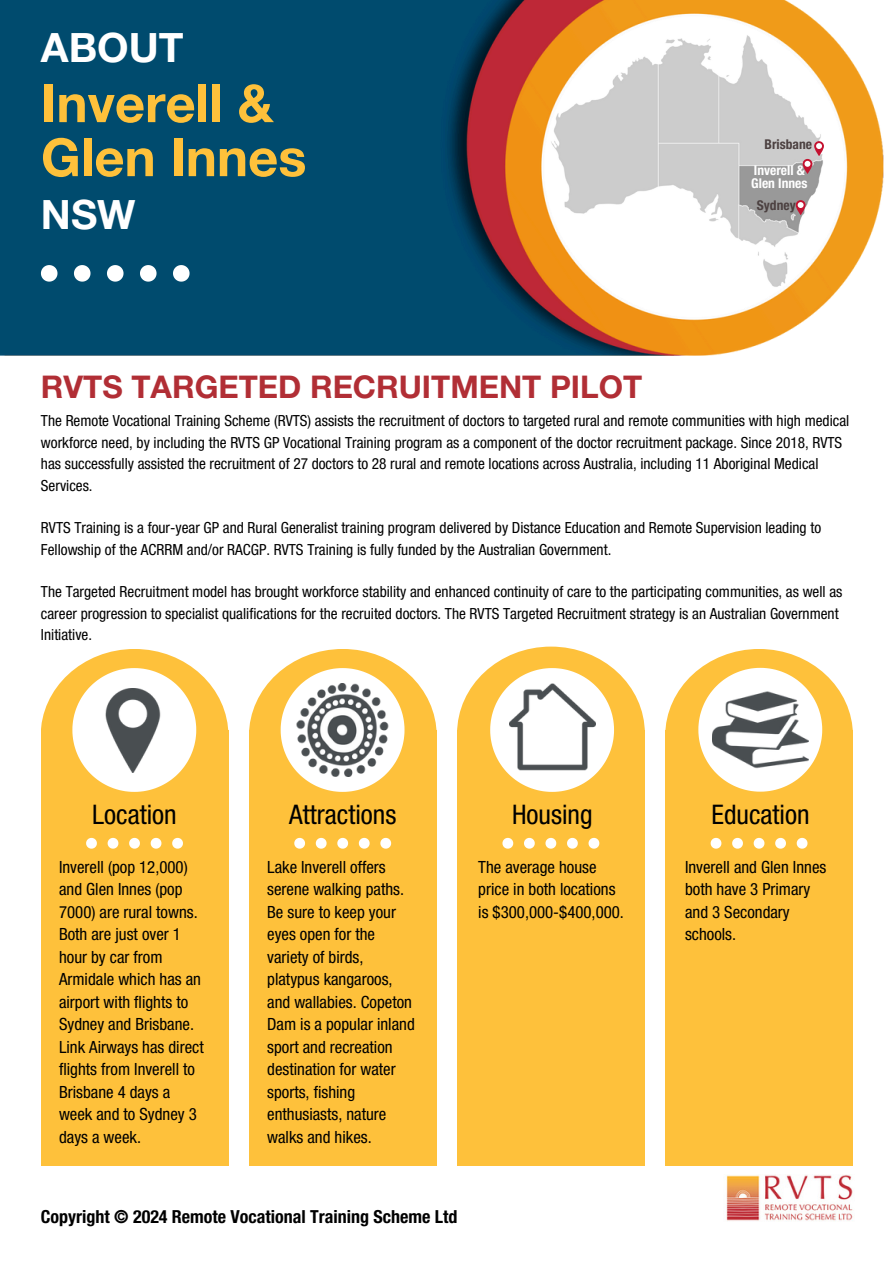
<style>
.page{position:relative;width:894px;height:1264px;background:#fff}
.page>*{position:absolute;margin:0;border:0;box-sizing:border-box;transform-origin:0 0}
.t1{font:700 52.5px/54px "Helvetica Neue LT Pro";color:#fec13b}
.t2{font:700 40.5px "Helvetica Neue LT Pro";color:#fff}
.t3{font:700 31.35px "Helvetica Neue LT Pro";color:#b12e35}
.t4{font:condensed 27px "Helvetica Neue LT Pro";color:#000}
.t5{font:700 condensed 18px "Helvetica Neue LT Pro";color:#000}
.t6{font:condensed 16.8px/22.5px "Helvetica Neue LT Pro";color:#000}
.t7{font:condensed 15.3px/21.3px "Helvetica Neue LT Pro";color:#000}
.t8{font:700 condensed 13.5px "Helvetica Neue LT Pro";color:#fff}
.t9{font:700 condensed 13.5px "Helvetica Neue LT Pro";color:#4c4141}
</style>
<div class="page">
<img style="left:726px;top:1174px;width:127px;height:47px">
<img style="left:0;top:0;width:884px;height:355px">
<div style="left:41px;top:730px;width:187px;height:435px;background:#fec13b"></div>
<div style="left:41px;top:649px;width:187px;height:174px;background:#fec13b;border-radius:50%"></div>
<svg style="left:72px;top:668px;width:124px;height:124px"></svg>
<img style="left:91px;top:688px;width:84px;height:84px">
<svg style="left:86px;top:837px;width:11px;height:11px"></svg>
<svg style="left:108px;top:837px;width:10px;height:11px"></svg>
<svg style="left:129px;top:837px;width:11px;height:11px"></svg>
<svg style="left:151px;top:837px;width:10px;height:11px"></svg>
<svg style="left:172px;top:837px;width:11px;height:11px"></svg>
<svg style="left:41px;top:265px;width:16px;height:16px"></svg>
<svg style="left:74px;top:265px;width:16px;height:16px"></svg>
<svg style="left:107px;top:265px;width:16px;height:16px"></svg>
<svg style="left:140px;top:265px;width:16px;height:16px"></svg>
<svg style="left:173px;top:265px;width:16px;height:16px"></svg>
<div style="left:249px;top:730px;width:187px;height:435px;background:#fec13b"></div>
<div style="left:249px;top:649px;width:187px;height:174px;background:#fec13b;border-radius:50%"></div>
<svg style="left:280px;top:668px;width:124px;height:124px"></svg>
<img style="left:296px;top:683px;width:93px;height:93px">
<svg style="left:294px;top:837px;width:11px;height:11px"></svg>
<svg style="left:316px;top:837px;width:10px;height:11px"></svg>
<svg style="left:337px;top:837px;width:11px;height:11px"></svg>
<svg style="left:359px;top:837px;width:10px;height:11px"></svg>
<svg style="left:380px;top:837px;width:11px;height:11px"></svg>
<div style="left:457px;top:730px;width:187px;height:435px;background:#fec13b"></div>
<div style="left:457px;top:646px;width:187px;height:174px;background:#fec13b;border-radius:50%"></div>
<svg style="left:490px;top:668px;width:124px;height:124px"></svg>
<img style="left:509px;top:683px;width:86px;height:87px">
<svg style="left:502px;top:837px;width:11px;height:11px"></svg>
<svg style="left:524px;top:837px;width:10px;height:11px"></svg>
<svg style="left:545px;top:837px;width:11px;height:11px"></svg>
<svg style="left:567px;top:837px;width:10px;height:11px"></svg>
<svg style="left:588px;top:837px;width:11px;height:11px"></svg>
<div style="left:665px;top:730px;width:187px;height:435px;background:#fec13b"></div>
<div style="left:665px;top:649px;width:187px;height:174px;background:#fec13b;border-radius:50%"></div>
<svg style="left:698px;top:668px;width:124px;height:123px"></svg>
<img style="left:712px;top:682px;width:96px;height:95px">
<svg style="left:710px;top:837px;width:11px;height:11px"></svg>
<svg style="left:732px;top:837px;width:10px;height:11px"></svg>
<svg style="left:753px;top:837px;width:11px;height:11px"></svg>
<svg style="left:775px;top:837px;width:10px;height:11px"></svg>
<svg style="left:796px;top:837px;width:11px;height:11px"></svg>
<img style="left:550px;top:34px;width:273px;height:253px">
<svg style="left:802px;top:159px;width:10px;height:14px"></svg>
<svg style="left:804px;top:161px;width:6px;height:6px"></svg>
<svg style="left:795px;top:200px;width:10px;height:15px"></svg>
<svg style="left:797px;top:202px;width:6px;height:6px"></svg>
<svg style="left:813px;top:141px;width:10px;height:15px"></svg>
<svg style="left:815px;top:143px;width:6px;height:6px"></svg>
<p class="t2" style="left:41px;top:33px;width:144px">ABOUT</p>
<p class="t1" style="left:41px;top:84px;width:267px">Inverell &amp;<br>Glen Innes</p>
<h3 class="t2" style="left:41px;top:200px;width:96px">NSW</h3>
<p class="t3" style="left:41px;top:375px;width:602px">RVTS TARGETED RECRUITMENT PILOT</p>
<p class="t9" style="left:764px;top:139px;width:49px">Brisbane</p>
<p class="t8" style="left:753px;top:166px;width:52px">Inverell &amp;</p>
<h4 class="t8" style="left:751px;top:178px;width:58px">Glen Innes</h4>
<p class="t9" style="left:756px;top:200px;width:40px">Sydney</p>
<p class="t7" style="left:41px;top:412px;width:809px">The Remote Vocational Training Scheme (RVTS) assists the recruitment of doctors to targeted rural and remote communities with high medical workforce need, by including the RVTS GP Vocational Training program as a component of the doctor recruitment package. Since 2018, RVTS has successfully assisted the recruitment of 27 doctors to 28 rural and remote locations across Australia, including 11 Aboriginal Medical Services.</p>
<p class="t7" style="left:41px;top:519px;width:781px">RVTS Training is a four-year GP and Rural Generalist training program delivered by Distance Education and Remote Supervision leading to<br>Fellowship of the ACRRM and/or RACGP. RVTS Training is fully funded by the Australian Government.</p>
<p class="t7" style="left:41px;top:583px;width:802px">The Targeted Recruitment model has brought workforce stability and enhanced continuity of care to the participating communities, as well as career progression to specialist qualifications for the recruited doctors. The RVTS Targeted Recruitment strategy is an Australian Government<br>Initiative.</p>
<p class="t4" style="left:92px;top:805px;width:86px">Location</p>
<p class="t4" style="left:289px;top:805px;width:108px">Attractions</p>
<p class="t4" style="left:512px;top:805px;width:82px">Housing</p>
<p class="t4" style="left:711px;top:805px;width:99px">Education</p>
<p class="t6" style="left:59px;top:858px;width:146px">Inverell (pop 12,000) and Glen Innes (pop<br>7000) are rural towns.<br>Both are just over 1 hour by car from<br>Armidale which has an airport with flights to<br>Sydney and Brisbane.<br>Link Airways has direct flights from Inverell to<br>Brisbane 4 days a week and to Sydney 3 days a week.</p>
<p class="t6" style="left:267px;top:858px;width:149px">Lake Inverell offers serene walking paths.<br>Be sure to keep your eyes open for the variety of birds, platypus kangaroos, and wallabies. Copeton<br>Dam is a popular inland sport and recreation destination for water sports, fishing enthusiasts, nature walks and hikes.</p>
<p class="t6" style="left:478px;top:858px;width:147px">The average house price in both locations is $300,000-$400,000.</p>
<p class="t6" style="left:684px;top:858px;width:143px">Inverell and Glen Innes both have 3 Primary and 3 Secondary schools.</p>
<p class="t5" style="left:41px;top:1209px;width:418px">Copyright © 2024 Remote Vocational Training Scheme Ltd</p>
</div>
